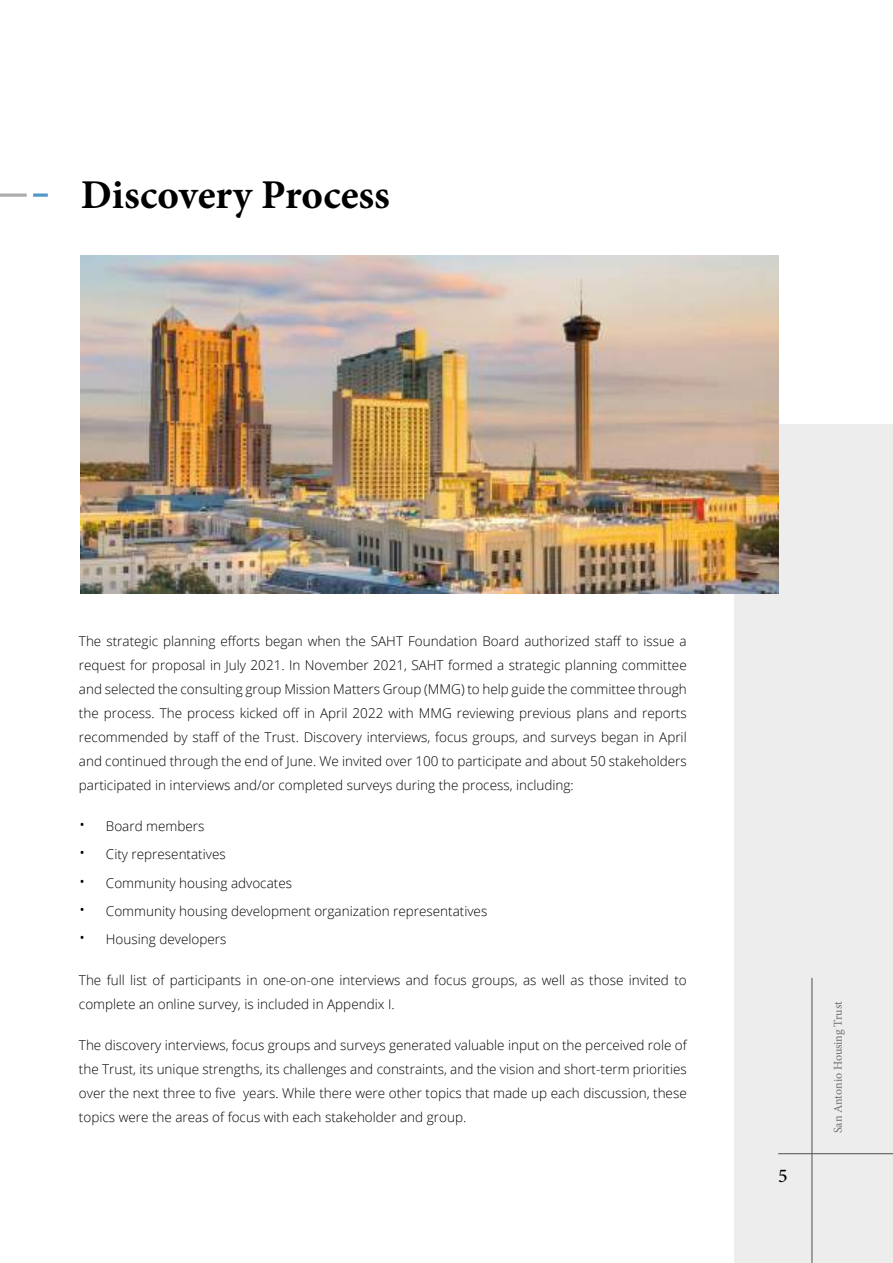
<style>
.page{position:relative;width:893px;height:1263px;background:#fff}
.page>*{position:absolute;margin:0;border:0;box-sizing:border-box;transform-origin:0 0}
.t1{font:700 40.95px "Minion Pro";color:#000}
.t2{font:500 19.5px "Minion Pro";color:#000}
.t3{font:300 13.5px/24px "Open Sans";color:#000;text-align:justify}
.t4{font:12px "Minion Pro";letter-spacing:-.005em;color:#6e7073}
.s1{font-size:18px}
</style>
<div class="page">
<div style="left:735px;top:424px;width:158px;height:839px;background:#ededee"></div>
<svg style="left:0;top:193px;width:27px;height:4px"></svg>
<svg style="left:33px;top:193px;width:15px;height:4px"></svg>
<img style="left:81px;top:255px;width:697px;height:338px">
<hr style="left:812px;top:978px;width:1px;height:285px;background:#4f4f51">
<hr style="left:778px;top:1153px;width:115px;height:1px;background:#4f4f51">
<h1 class="t1" style="left:81px;top:166px;width:311px">Discovery Process</h1>
<p class="t3" style="left:79px;top:629px;width:609px">The strategic planning efforts began when the SAHT Foundation Board authorized staff to issue a request for proposal in July 2021. In November 2021, SAHT formed a strategic planning committee and selected the consulting group Mission Matters Group (MMG) to help guide the committee through the process. The process kicked off in April 2022 with MMG reviewing previous plans and reports recommended by staff of the Trust. Discovery interviews, focus groups, and surveys began in April and continued through the end of June. We invited over 100 to participate and about 50 stakeholders participated in interviews and/or completed surveys during the process, including:</p>
<p class="t3" style="left:79px;top:814px;width:127px"><span class="s1">•</span> Board members</p>
<p class="t3" style="left:79px;top:842px;width:148px"><span class="s1">•</span> City representatives</p>
<p class="t3" style="left:79px;top:870px;width:215px"><span class="s1">•</span> Community housing advocates</p>
<p class="t3" style="left:79px;top:899px;width:410px"><span class="s1">•</span> Community housing development organization representatives</p>
<p class="t3" style="left:79px;top:927px;width:149px"><span class="s1">•</span> Housing developers</p>
<p class="t3" style="left:79px;top:968px;width:609px">The full list of participants in one-on-one interviews and focus groups, as well as those invited to complete an online survey, is included in Appendix I.</p>
<p class="t3" style="left:79px;top:1033px;width:609px">The discovery interviews, focus groups and surveys generated valuable input on the perceived role of the Trust, its unique strengths, its challenges and constraints, and the vision and short-term priorities over the next three to five years. While there were other topics that made up each discussion, these topics were the areas of focus with each stakeholder and group.</p>
<h2 class="t2" style="left:778px;top:1163px;width:11px">5</h2>
<p class="t4" style="left:830px;top:1133px;width:133px;rotate:-90deg">San Antonio Housing Trust</p>
</div>
